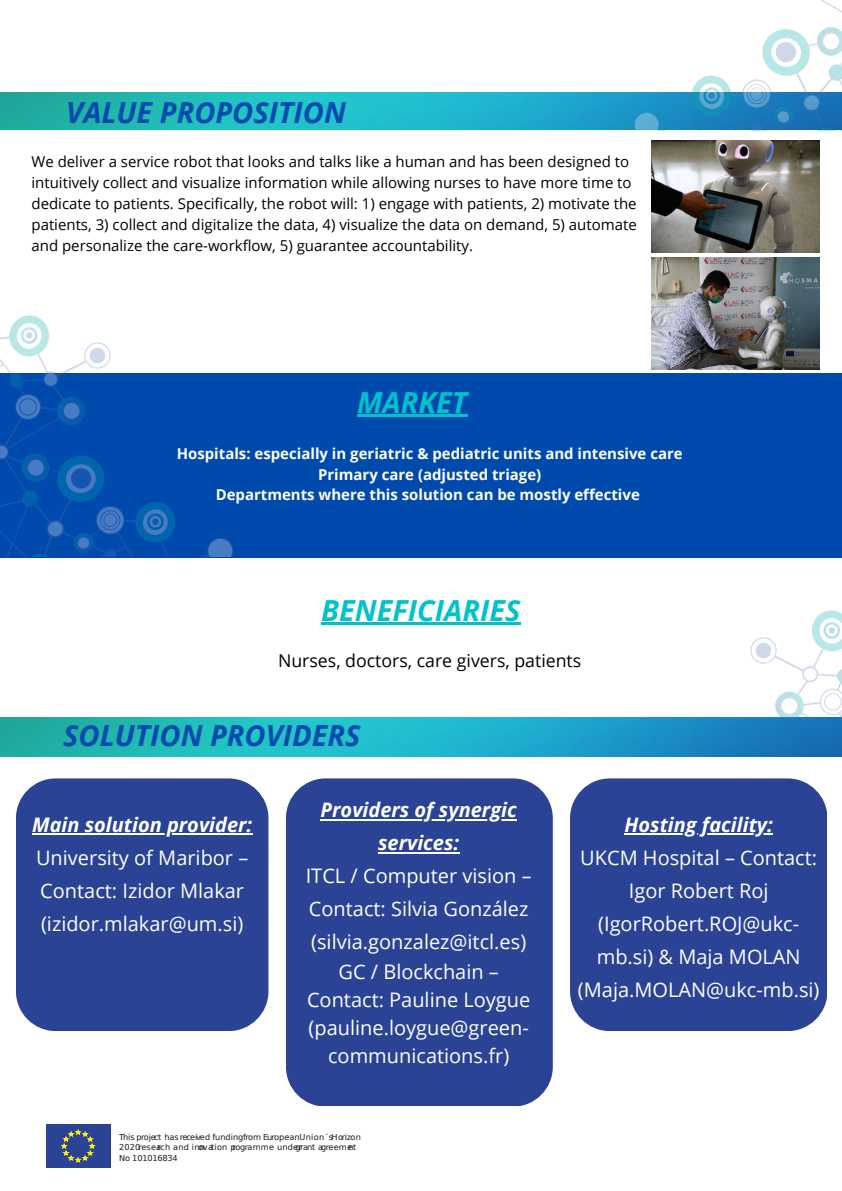
<style>
.page{position:relative;width:842px;height:1191px;background:#fff}
.page>*{position:absolute;margin:0;border:0;box-sizing:border-box;transform-origin:0 0}
.t1{font:italic 700 29px "Open Sans";color:#004aad}
.t2{font:italic 700 29px "Open Sans";color:#00c2cb}
.t3{font:20px/33px "Open Sans";color:#fff}
.t4{font:italic 700 20px/33px "Open Sans";color:#fff;text-align:center}
.t5{font:17.7px "Open Sans";color:#000}
.t6{font:15px/21px "Open Sans";color:#000}
.t7{font:700 15px/20.2px "Open Sans";color:#fff;text-align:center}
.t8{font:8.1px/10.5px "DejaVu Sans";letter-spacing:-.02em;color:#1d1d1b}
</style>
<div class="page">
<img style="left:0;top:92px;width:615px;height:38px">
<img style="left:615px;top:0;width:227px;height:130px">
<div style="left:0;top:373px;width:842px;height:184px;background:#004aad"></div>
<img style="left:0;top:315px;width:233px;height:241px">
<img style="left:0;top:717px;width:842px;height:39px">
<img style="left:608px;top:557px;width:234px;height:163px">
<div style="left:46px;top:1124px;width:64px;height:43px;background:#2a4394"></div>
<svg style="left:61px;top:1129px;width:34px;height:33px"></svg>
<img style="left:651px;top:141px;width:168px;height:111px">
<img style="left:651px;top:257px;width:168px;height:112px">
<div style="left:16px;top:778px;width:252px;height:252px;background:#2a4394;border-radius:40px"></div>
<div style="left:286px;top:778px;width:267px;height:327px;background:#2a4394;border-radius:40px"></div>
<div style="left:570px;top:778px;width:256px;height:252px;background:#2a4394;border-radius:40px"></div>
<hr style="left:357px;top:414px;width:110px;height:3px;background:#00c2cb">
<hr style="left:32px;top:833px;width:220px;height:1px;background:#fff">
<hr style="left:321px;top:622px;width:199px;height:2px;background:#00c2cb">
<hr style="left:321px;top:818px;width:196px;height:2px;background:#fff">
<hr style="left:378px;top:851px;width:81px;height:2px;background:#fff">
<hr style="left:624px;top:833px;width:149px;height:1px;background:#fff">
<h1 class="t1" style="left:66px;top:92px;width:281px">VALUE PROPOSITION</h1>
<p class="t6" style="left:31px;top:151px;width:607px">We deliver a service robot that looks and talks like a human and has been designed to intuitively collect and visualize information while allowing nurses to have more time to dedicate to patients. Specifically, the robot will: 1) engage with patients, 2) motivate the patients, 3) collect and digitalize the data, 4) visualize the data on demand, 5) automate and personalize the care-workflow, 5) guarantee accountability.</p>
<h1 class="t2" style="left:357px;top:382px;width:112px">MARKET</h1>
<p class="t7" style="left:177px;top:443px;width:508px">Hospitals: especially in geriatric &amp; pediatric units and intensive care<br>Primary care (adjusted triage)<br>Departments where this solution can be mostly effective</p>
<h1 class="t2" style="left:321px;top:590px;width:201px">BENEFICIARIES</h1>
<p class="t5" style="left:278px;top:648px;width:305px">Nurses, doctors, care givers, patients</p>
<h1 class="t1" style="left:63px;top:714px;width:299px">SOLUTION PROVIDERS</h1>
<h2 class="t4" style="left:32px;top:807px;width:222px">Main solution provider:</h2>
<h2 class="t3" style="left:36px;top:840px;width:214px">University of Maribor –<br>Contact: Izidor Mlakar (izidor.mlakar@um.si)</h2>
<h2 class="t4" style="left:321px;top:792px;width:198px">Providers of synergic services:</h2>
<h2 class="t3" style="left:306px;top:858px;width:227px">ITCL / Computer vision –<br>Contact: Silvia González (silvia.gonzalez@itcl.es)</h2>
<h2 class="t3" style="left:307px;top:957px;width:225px;line-height:27.7px;text-align:center">GC / Blockchain –<br>Contact: Pauline Loygue (pauline.loygue@green&shy;communications.fr)</h2>
<p class="t8" style="left:119px;top:1131px;width:243px">This project hasreceived fundingfrom EuropeanUnion´sHorizon<br>2020research and inonvation programme undegrrant agreement<br>No 101016834</p>
<h2 class="t4" style="left:624px;top:807px;width:150px">Hosting facility:</h2>
<h2 class="t3" style="left:578px;top:840px;width:243px;text-align:center">UKCM Hospital – Contact:<br>Igor Robert Roj (IgorRobert.ROJ@ukc&shy;mb.si) &amp; Maja MOLAN (Maja.MOLAN@ukc-mb.si)</h2>
</div>
